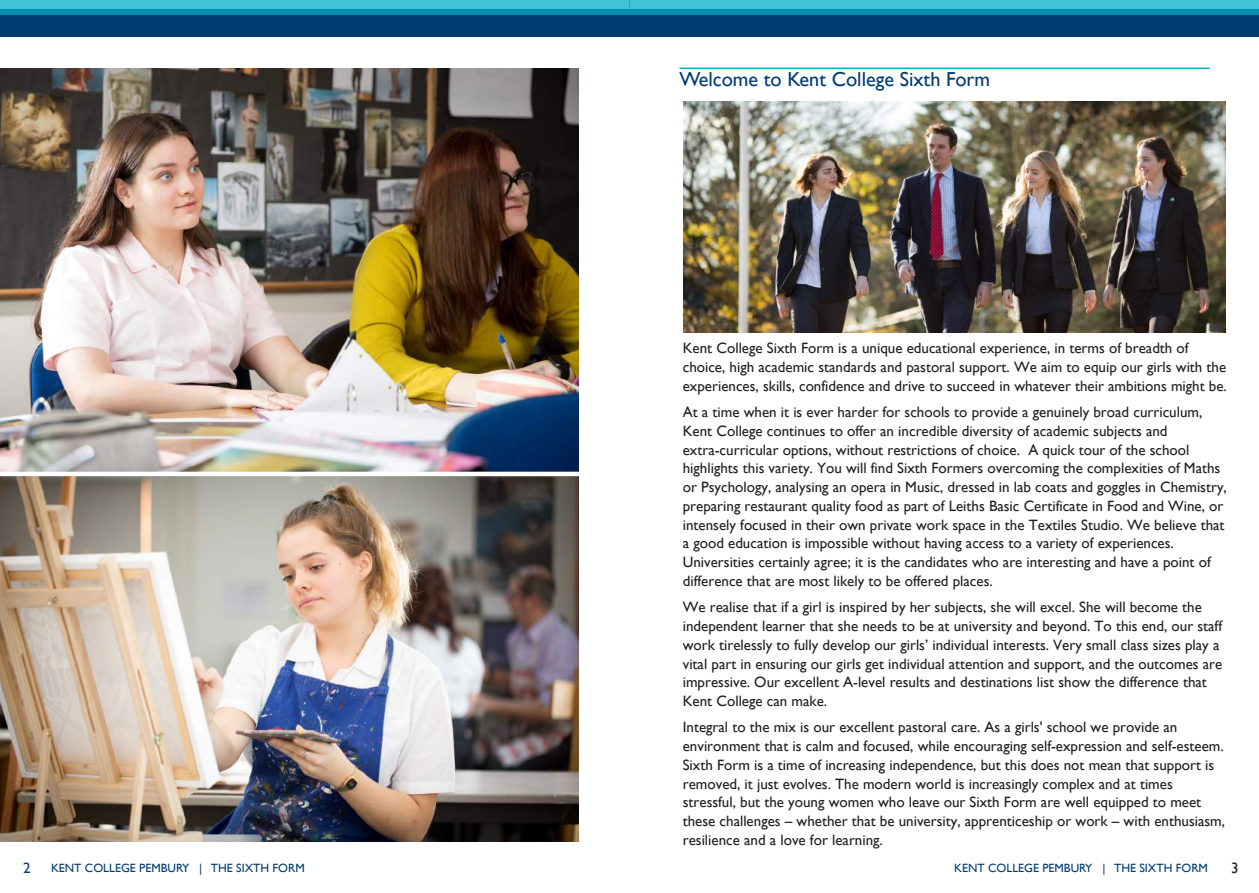
<style>
.page{position:relative;width:1259px;height:893px;background:#fff}
.page>*{position:absolute;margin:0;border:0;box-sizing:border-box;transform-origin:0 0}
.t1{font:20.25px "Gill Sans";color:#003b70}
.t2{font:15px/18.8px "Gill Sans";color:#231f20}
.t3{font:15px "Gill Sans";color:#003b70}
.t4{font:15px "Gill Sans";color:#231f20}
.t5{font:12px "Gill Sans";color:#003b70}
</style>
<div class="page">
<div style="left:0;top:10px;width:629px;height:27px;background:#003b70"></div>
<svg style="left:0;top:0;width:629px;height:15px;background:#28acc6"></svg>
<div style="left:629px;top:10px;width:630px;height:27px;background:#003b70"></div>
<svg style="left:629px;top:0;width:630px;height:15px;background:#28acc6"></svg>
<hr style="left:679px;top:68px;width:530px;height:1px;background:#00acc8">
<img style="left:0;top:68px;width:578px;height:774px">
<hr style="left:0;top:472px;width:583px;height:4px;background:#fff">
<img style="left:683px;top:102px;width:542px;height:230px">
<h1 class="t1" style="left:679px;top:68px;width:312px">Welcome to Kent College Sixth Form</h1>
<p class="t2" style="left:683px;top:339px;width:545px">Kent College Sixth Form is a unique educational experience, in terms of breadth of choice, high academic standards and pastoral support. We aim to equip our girls with the experiences, skills, confidence and drive to succeed in whatever their ambitions might be.</p>
<p class="t2" style="left:683px;top:403px;width:545px">At a time when it is ever harder for schools to provide a genuinely broad curriculum, Kent College continues to offer an incredible diversity of academic subjects and extra-curricular options, without restrictions of choice. A quick tour of the school highlights this variety. You will find Sixth Formers overcoming the complexities of Maths or Psychology, analysing an opera in Music, dressed in lab coats and goggles in Chemistry, preparing restaurant quality food as part of Leiths Basic Certificate in Food and Wine, or intensely focused in their own private work space in the Textiles Studio. We believe that a good education is impossible without having access to a variety of experiences.<br>Universities certainly agree; it is the candidates who are interesting and have a point of difference that are most likely to be offered places.</p>
<p class="t2" style="left:683px;top:598px;width:541px">We realise that if a girl is inspired by her subjects, she will excel. She will become the independent learner that she needs to be at university and beyond. To this end, our staff work tirelessly to fully develop our girls’ individual interests. Very small class sizes play a vital part in ensuring our girls get individual attention and support, and the outcomes are impressive. Our excellent A-level results and destinations list show the difference that Kent College can make.</p>
<p class="t2" style="left:683px;top:718px;width:544px">Integral to the mix is our excellent pastoral care. As a girls' school we provide an environment that is calm and focused, while encouraging self-expression and self-esteem.<br>Sixth Form is a time of increasing independence, but this does not mean that support is removed, it just evolves. The modern world is increasingly complex and at times stressful, but the young women who leave our Sixth Form are well equipped to meet these challenges – whether that be university, apprenticeship or work – with enthusiasm, resilience and a love for learning.</p>
<p class="t3" style="left:23px;top:859px;width:9px">2</p>
<p class="t5" style="left:51px;top:860px;width:255px">KENT COLLEGE PEMBURY | THE SIXTH FORM</p>
<p class="t5" style="left:954px;top:860px;width:255px">KENT COLLEGE PEMBURY | THE SIXTH FORM</p>
<p class="t4" style="left:1231px;top:859px;width:9px">3</p>
</div>
